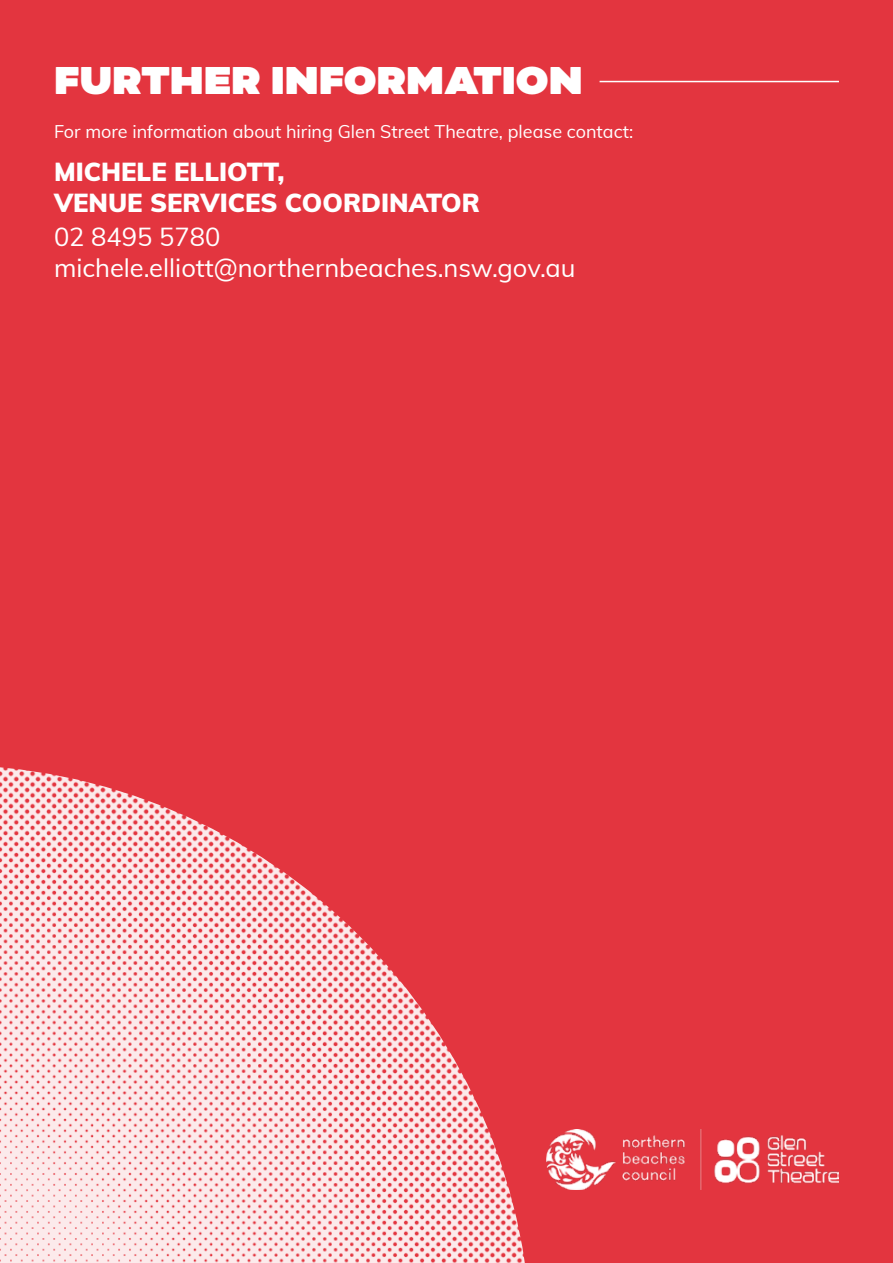
<style>
.page{position:relative;width:893px;height:1263px;background:#e3353f}
.page>*{position:absolute;margin:0;border:0;box-sizing:border-box;transform-origin:0 0}
.t1{font:900 45px "Bicyclette";color:#fff}
.t2{font:25.5px/30.6px "Muli";color:#fff}
.t3{font:900 25.5px/30.6px "Muli";color:#fff}
.t4{font:18px "Muli";color:#fff}
</style>
<div class="page">
<hr style="left:600px;top:81px;width:239px;height:1px;background:#fff">
<svg style="left:0;top:767px;width:525px;height:496px"></svg>
<img style="left:547px;top:1129px;width:291px;height:60px">
<h1 class="t1" style="left:54px;top:53px;width:530px">FURTHER INFORMATION</h1>
<p class="t4" style="left:54px;top:118px;width:581px">For more information about hiring Glen Street Theatre, please contact:</p>
<h2 class="t3" style="left:54px;top:155px;width:427px">MICHELE ELLIOTT,<br>VENUE SERVICES COORDINATOR</h2>
<h2 class="t2" style="left:54px;top:221px;width:523px">02 8495 5780 michele.elliott@northernbeaches.nsw.gov.au</h2>
</div>
